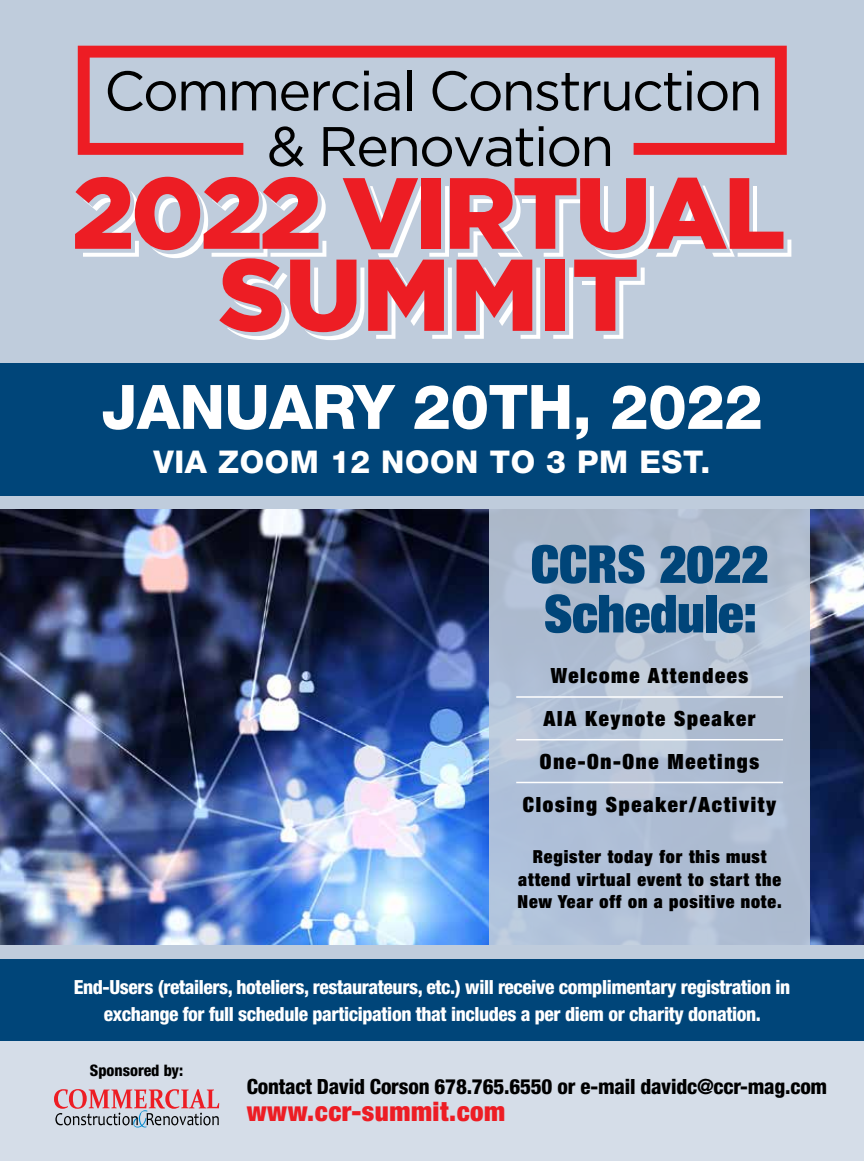
<style>
.page{position:relative;width:864px;height:1161px;background:#bfccdc}
.page>*{position:absolute;margin:0;border:0;box-sizing:border-box;transform-origin:0 0}
.t1{font:800 61.35px "Helvetica Neue LT Pro";letter-spacing:-.01em;color:#fff}
.t2{font:900 condensed 52.5px/49.5px "Helvetica Neue LT Pro";color:#004579}
.t3{font:800 31.35px "Helvetica Neue LT Pro";letter-spacing:.02em;color:#fff}
.t4{font:900 condensed 27px "Helvetica Neue LT Pro";letter-spacing:.02em;color:#ed1d24}
.t5{font:900 condensed 21px/42.8px "Helvetica Neue LT Pro";letter-spacing:.08em;color:#000;text-align:center}
.t6{font:800 condensed 21px "Helvetica Neue LT Pro";letter-spacing:-.01em;color:#000}
.t7{font:800 condensed 19.5px/27px "Helvetica Neue LT Pro";letter-spacing:-.02em;color:#fff;text-align:center}
.t8{font:900 condensed 18px/22.5px "Helvetica Neue LT Pro";letter-spacing:.05em;color:#000;text-align:center}
.t9{font:800 condensed 15.9px "Helvetica Neue LT Pro";color:#000}
</style>
<div class="page">
<img style="left:0;top:509px;width:864px;height:436px">
<svg style="left:489px;top:509px;width:321px;height:436px;fill:#afbed3"></svg>
<hr style="left:516px;top:696px;width:267px;height:2px;background:#fff">
<hr style="left:516px;top:739px;width:267px;height:1px;background:#fff">
<hr style="left:516px;top:782px;width:267px;height:1px;background:#fff">
<div style="left:0;top:970px;width:864px;height:191px;background:#d5dde8"></div>
<div style="left:0;top:960px;width:864px;height:81px;background:#004579"></div>
<svg style="left:54px;top:1089px;width:165px;height:39px"></svg>
<div style="left:0;top:363px;width:864px;height:133px;background:#004579"></div>
<svg style="left:78px;top:46px;width:709px;height:109px"></svg>
<svg style="left:108px;top:71px;width:68px;height:40px"></svg>
<svg style="left:182px;top:81px;width:43px;height:29px"></svg>
<svg style="left:232px;top:81px;width:76px;height:30px"></svg>
<svg style="left:314px;top:71px;width:85px;height:40px"></svg>
<hr style="left:407px;top:70px;width:4px;height:40px;background:#000">
<svg style="left:433px;top:71px;width:196px;height:40px"></svg>
<svg style="left:635px;top:73px;width:46px;height:38px"></svg>
<svg style="left:687px;top:71px;width:5px;height:39px"></svg>
<svg style="left:698px;top:81px;width:60px;height:30px"></svg>
<svg style="left:269px;top:126px;width:35px;height:41px"></svg>
<svg style="left:324px;top:127px;width:62px;height:40px"></svg>
<svg style="left:392px;top:129px;width:141px;height:38px"></svg>
<svg style="left:539px;top:126px;width:40px;height:41px"></svg>
<svg style="left:585px;top:137px;width:25px;height:29px"></svg>
<svg style="left:75px;top:177px;width:716px;height:163px"></svg>
<h1 class="t1" style="left:101px;top:371px;width:663px">JANUARY 20TH, 2022</h1>
<h3 class="t3" style="left:153px;top:444px;width:559px">VIA ZOOM 12 NOON TO 3 PM EST.</h3>
<h2 class="t2" style="left:531px;top:538px;width:239px">CCRS 2022<br>Schedule:</h2>
<p class="t5" style="left:523px;top:654px;width:255px">Welcome Attendees<br>AIA Keynote Speaker<br>One-On-One Meetings<br>Closing Speaker/Activity</p>
<p class="t8" style="left:517px;top:845px;width:266px">Register today for this must attend virtual event to start the<br>New Year off on a positive note.</p>
<p class="t7" style="left:74px;top:973px;width:718px">End-Users (retailers, hoteliers, restaurateurs, etc.) will receive complimentary registration in exchange for full schedule participation that includes a per diem or charity donation.</p>
<p class="t9" style="left:90px;top:1061px;width:95px">Sponsored by:</p>
<p class="t6" style="left:247px;top:1073px;width:582px">Contact David Corson 678.765.6550 or e-mail davidc@ccr-mag.com</p>
<h3 class="t4" style="left:247px;top:1095px;width:260px">www.ccr-summit.com</h3>
</div>
